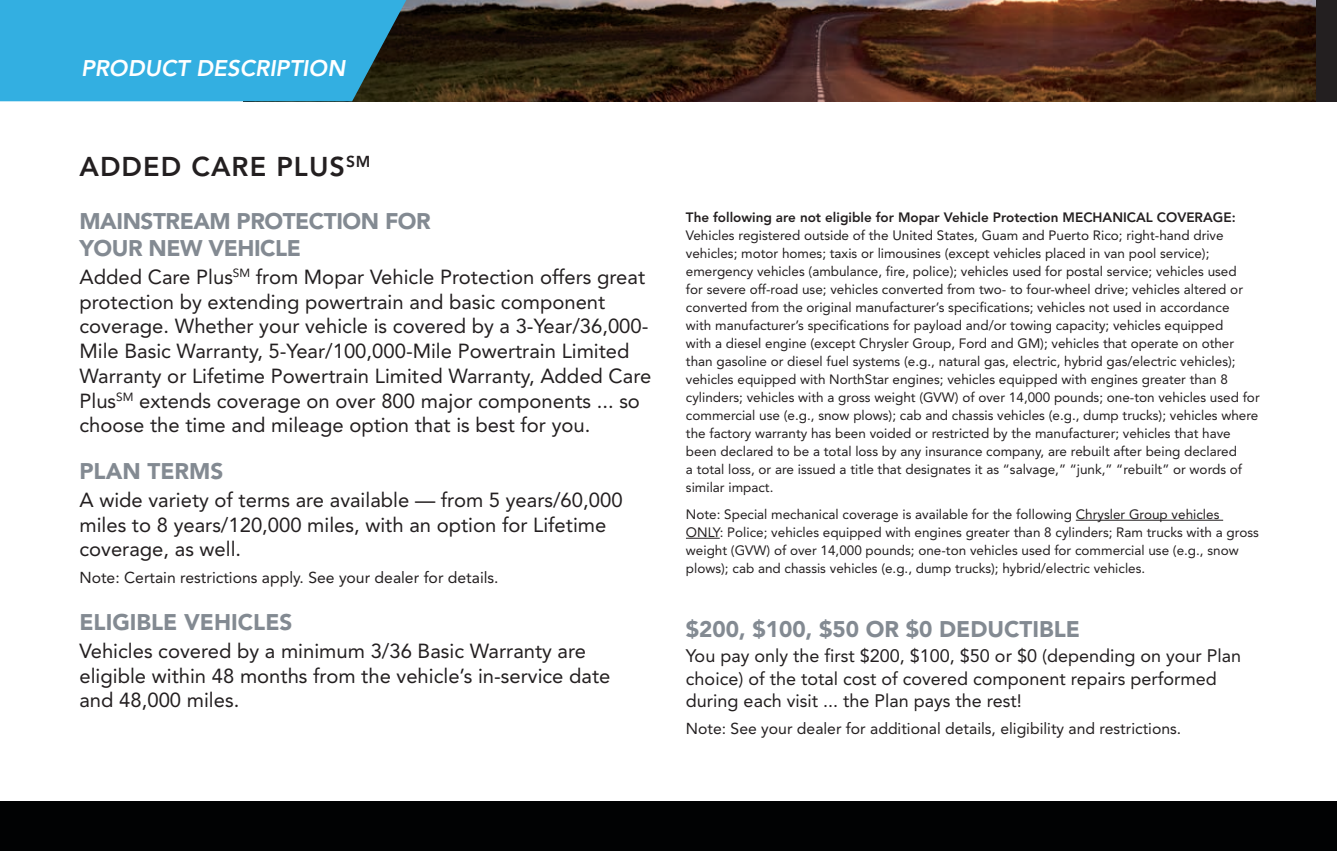
<style>
.page{position:relative;width:1337px;height:851px;background:#fff}
.page>*{position:absolute;margin:0;border:0;box-sizing:border-box;transform-origin:0 0}
.t1{font:800 27px "Avenir LT Std";letter-spacing:.04em;color:#231f20}
.t2{font:900 22.5px "Avenir LT Std";color:#838a92}
.t3{font:900 22.5px/27px "Avenir LT Std";letter-spacing:-.02em;color:#838a92}
.t4{font:italic 800 22.5px "Avenir LT Std";color:#fff}
.t5{font:20.25px/24.8px "Avenir LT Std";color:#231f20}
.t6{font:18px/22.5px "Avenir LT Std";color:#231f20}
.t7{font:15.75px "Avenir LT Std";color:#231f20}
.t8{font:13.5px/18px "Avenir LT Std";color:#231f20}
.s1{font-weight:800}
</style>
<div class="page">
<div style="left:0;top:801px;width:1336px;height:49px;background:#010203"></div>
<img style="left:406px;top:0;width:910px;height:101px">
<div style="left:1316px;top:0;width:20px;height:101px;background:#231f20"></div>
<div style="left:0;top:0;width:406px;height:101px;background:#33afe1"></div>
<hr style="left:1075px;top:520px;width:148px;height:1px;background:#231f20">
<hr style="left:686px;top:538px;width:34px;height:1px;background:#231f20">
<p class="t4" style="left:81px;top:55px;width:266px">PRODUCT DESCRIPTION</p>
<p class="t1" style="left:79px;top:151px;width:292px">ADDED CARE PLUS<sup>SM</sup></p>
<p class="t3" style="left:79px;top:207px;width:353px">MAINSTREAM PROTECTION FOR<br>YOUR NEW VEHICLE</p>
<p class="t5" style="left:79px;top:264px;width:573px">Added Care Plus<sup>SM</sup> from Mopar Vehicle Protection offers great protection by extending powertrain and basic component coverage. Whether your vehicle is covered by a 3-Year/36,000- Mile Basic Warranty, 5-Year/100,000-Mile Powertrain Limited Warranty or Lifetime Powertrain Limited Warranty, Added Care Plus<sup>SM</sup> extends coverage on over 800 major components ... so choose the time and mileage option that is best for you.</p>
<p class="t2" style="left:79px;top:457px;width:145px">PLAN TERMS</p>
<p class="t5" style="left:79px;top:487px;width:544px">A wide variety of terms are available — from 5 years/60,000 miles to 8 years/120,000 miles, with an option for Lifetime coverage, as well.</p>
<p class="t7" style="left:79px;top:568px;width:421px">Note: Certain restrictions apply. See your dealer for details.</p>
<p class="t2" style="left:79px;top:608px;width:214px">ELIGIBLE VEHICLES</p>
<p class="t5" style="left:79px;top:638px;width:532px">Vehicles covered by a minimum 3/36 Basic Warranty are eligible within 48 months from the vehicle’s in-service date and 48,000 miles.</p>
<p class="t8" style="left:686px;top:208px;width:575px"><span class="s1">The following are not eligible for Mopar Vehicle Protection MECHANICAL COVERAGE:<br></span>Vehicles registered outside of the United States, Guam and Puerto Rico; right-hand drive vehicles; motor homes; taxis or limousines (except vehicles placed in van pool service); emergency vehicles (ambulance, fire, police); vehicles used for postal service; vehicles used<br>for severe off-road use; vehicles converted from two- to four-wheel drive; vehicles altered or converted from the original manufacturer’s specifications; vehicles not used in accordance<br>with manufacturer’s specifications for payload and/or towing capacity; vehicles equipped<br>with a diesel engine (except Chrysler Group, Ford and GM); vehicles that operate on other than gasoline or diesel fuel systems (e.g., natural gas, electric, hybrid gas/electric vehicles); vehicles equipped with NorthStar engines; vehicles equipped with engines greater than 8 cylinders; vehicles with a gross weight (GVW) of over 14,000 pounds; one-ton vehicles used for commercial use (e.g., snow plows); cab and chassis vehicles (e.g., dump trucks); vehicles where the factory warranty has been voided or restricted by the manufacturer; vehicles that have been declared to be a total loss by any insurance company, are rebuilt after being declared<br>a total loss, or are issued a title that designates it as “salvage,” “junk,” “rebuilt” or words of similar impact.</p>
<p class="t8" style="left:686px;top:505px;width:574px">Note: Special mechanical coverage is available for the following Chrysler Group vehicles ONLY: Police; vehicles equipped with engines greater than 8 cylinders; Ram trucks with a gross weight (GVW) of over 14,000 pounds; one-ton vehicles used for commercial use (e.g., snow plows); cab and chassis vehicles (e.g., dump trucks); hybrid/electric vehicles.</p>
<p class="t2" style="left:686px;top:615px;width:395px">$200, $100, $50 OR $0 DEDUCTIBLE</p>
<p class="t6" style="left:686px;top:645px;width:557px">You pay only the first $200, $100, $50 or $0 (depending on your Plan choice) of the total cost of covered component repairs performed during each visit ... the Plan pays the rest!</p>
<p class="t7" style="left:686px;top:719px;width:497px">Note: See your dealer for additional details, eligibility and restrictions.</p>
</div>
